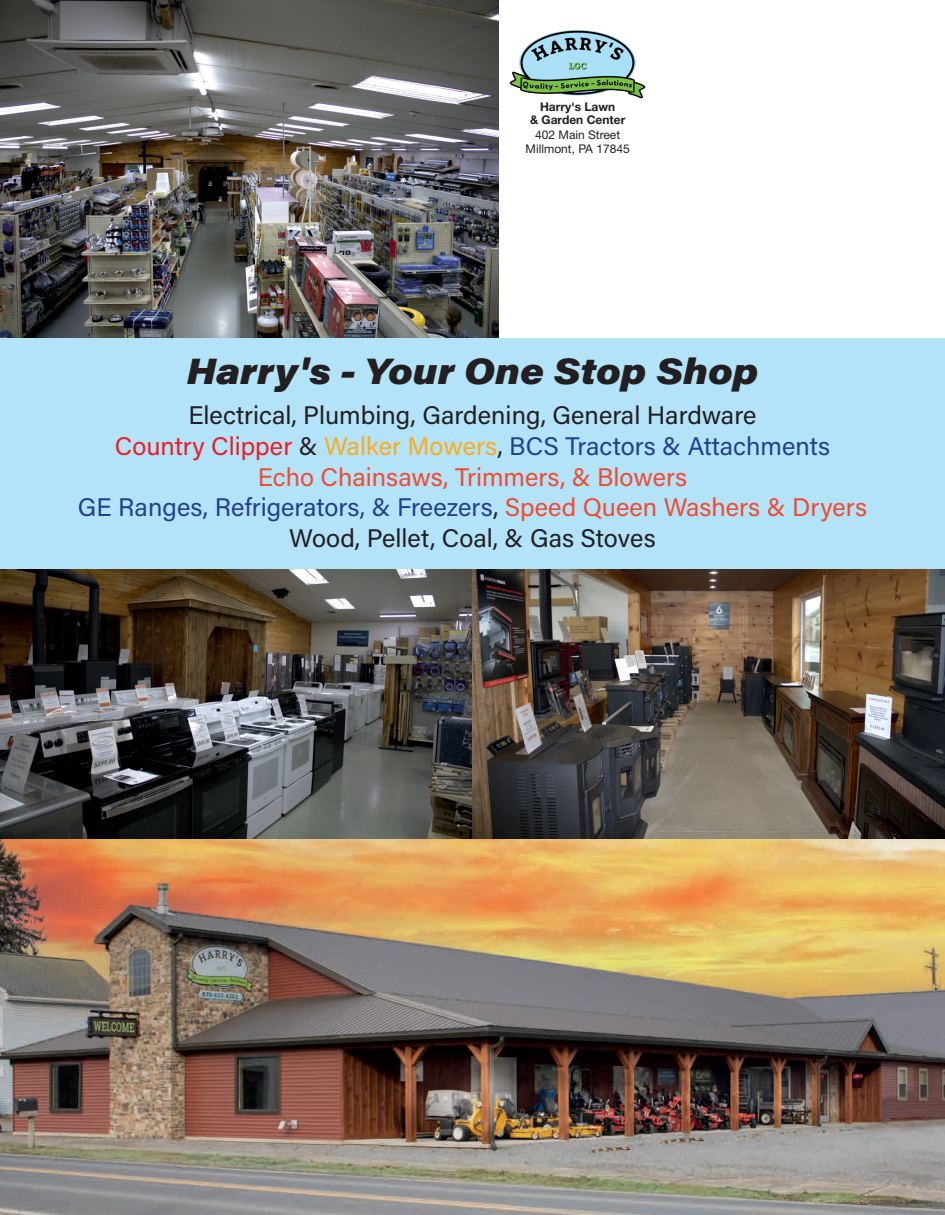
<style>
.page{position:relative;width:945px;height:1215px;background:#fff}
.page>*{position:absolute;margin:0;border:0;box-sizing:border-box;transform-origin:0 0}
.t1{font:36px "Acumin Variable Concept";color:#231f20}
.t2{font:700 28.95px "Bitter";color:#231f20}
.t3{font:25.5px "Acumin Variable Concept";color:#253f8e}
.t4{font:25.5px "Acumin Variable Concept";color:#231f20}
.t5{font:25.5px "Acumin Variable Concept";color:#ef4c32}
.t6{font:12px "Helvetica Neue LT Std";color:#231f20}
.t7{font:700 12px "Helvetica Neue LT Std";color:#231f20}
.s1{color:#ee1d23}
.s2{color:#231f20}
.s3{color:#faad1a}
.s4{color:#ef4c32}
</style>
<div class="page">
<div style="left:0;top:329px;width:945px;height:251px;background:#b3e3f9"></div>
<img style="left:0;top:839px;width:945px;height:376px">
<img style="left:0;top:0;width:500px;height:338px">
<img style="left:0;top:570px;width:945px;height:269px">
<div style="left:500px;top:0;width:445px;height:338px;background:#fff"></div>
<img style="left:510px;top:30px;width:136px;height:68px">
<p class="t7" style="left:540px;top:99px;width:77px">Harry's Lawn</p>
<p class="t7" style="left:530px;top:112px;width:97px">&amp; Garden Center</p>
<p class="t6" style="left:535px;top:128px;width:86px">402 Main Street</p>
<p class="t6" style="left:526px;top:141px;width:106px">Millmont, PA 17845</p>
<p class="t1" style="left:187px;top:347px;width:573px">Harry's - Your One Stop Shop</p>
<p class="t4" style="left:189px;top:398px;width:569px">Electrical, Plumbing, Gardening, General Hardware</p>
<p class="t3" style="left:115px;top:429px;width:717px"><span class="s1">Country Clipper</span> <span class="s2">&amp;</span> <span class="s3">Walker Mowers</span><span class="s2">,</span> BCS Tractors &amp; Attachments</p>
<p class="t5" style="left:258px;top:459px;width:431px">Echo Chainsaws, Trimmers, &amp; Blowers</p>
<p class="t3" style="left:78px;top:490px;width:791px">GE Ranges, Refrigerators, &amp; Freezers<span class="s2">,</span> <span class="s4">Speed Queen Washers &amp; Dryers</span></p>
<p class="t4" style="left:289px;top:520px;width:368px">Wood, Pellet, Coal, &amp; Gas Stoves</p>
<p class="t2" style="left:454px;top:371px;width:58px">LGC</p>
</div>
